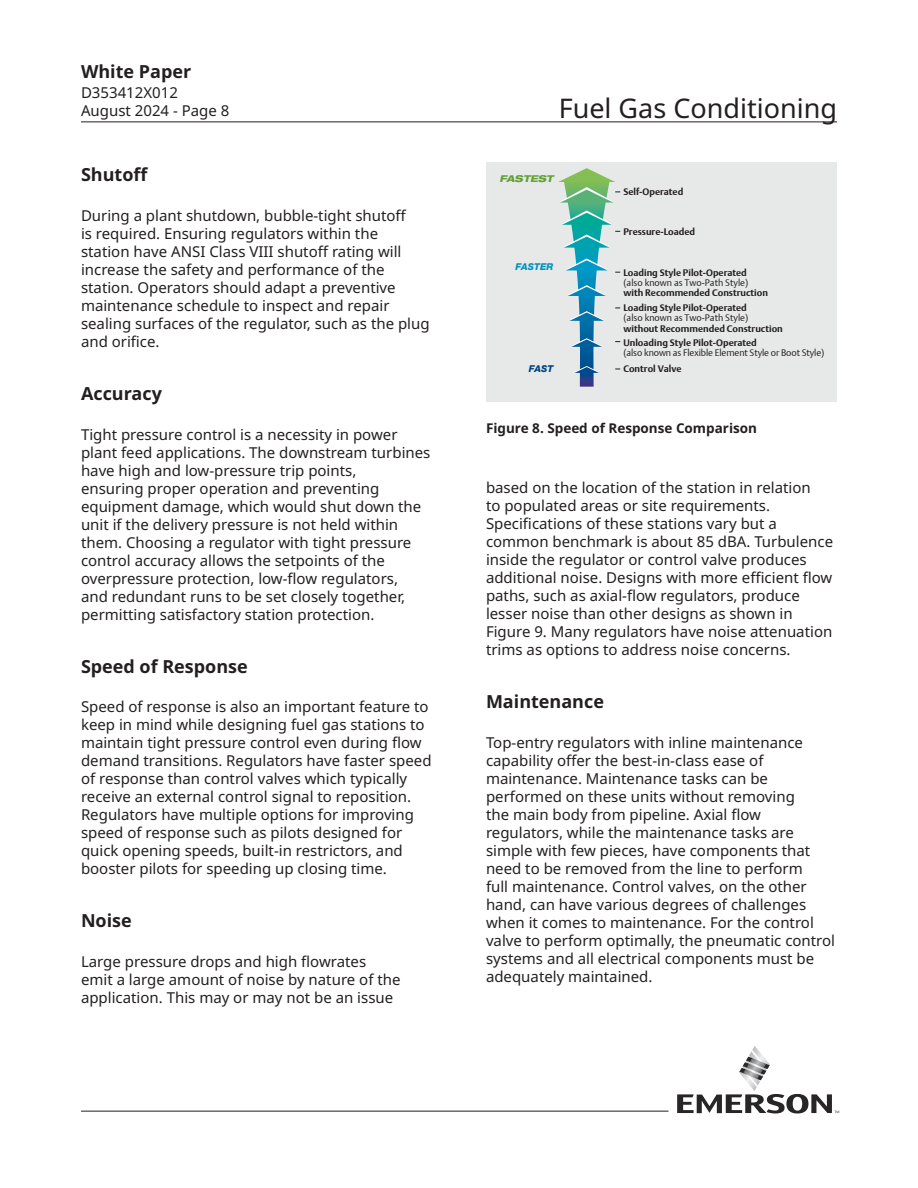
<style>
.page{position:relative;width:918px;height:1188px;background:#fff}
.page>*{position:absolute;margin:0;border:0;box-sizing:border-box;transform-origin:0 0}
.t1{font:27px "Noto Sans";color:#231f20}
.t2{font:700 18px "Noto Sans";color:#231f20}
.t3{font:15px/18px "Noto Sans";color:#231f20}
.t4{font:700 13.5px "Noto Sans";color:#231f20}
.t5{font:700 9.45px/15px "DTL Argo T";color:#231e1f}
.t6{font:9.45px "DTL Argo T Light";color:#231e1f}
.t7{font:italic 800 expanded 9.45px "Helvetica Neue LT Std";color:#63a13a}
.t8{font:italic 800 9.45px "Helvetica Neue LT Std";color:#0091bc}
.t9{font:italic 800 9.45px "Helvetica Neue LT Std";color:#004280}
</style>
<div class="page">
<svg style="left:677px;top:1046px;width:162px;height:67px"></svg>
<hr style="left:81px;top:1111px;width:588px;height:1px;background:#231f20">
<hr style="left:81px;top:122px;width:756px;height:1px;background:#231f20">
<div style="left:486px;top:162px;width:350px;height:240px;background:#e7e8e8"></div>
<svg style="left:558px;top:168px;width:62px;height:219px"></svg>
<p class="t2" style="left:81px;top:59px;width:112px">White Paper</p>
<p class="t3" style="left:81px;top:84px;width:150px">D353412X012<br>August 2024 - Page 8</p>
<h1 class="t1" style="left:559px;top:89px;width:280px">Fuel Gas Conditioning</h1>
<p class="t2" style="left:81px;top:162px;width:69px">Shutoff</p>
<p class="t3" style="left:81px;top:207px;width:350px">During a plant shutdown, bubble-tight shutoff<br>is required. Ensuring regulators within the station have ANSI Class VIII shutoff rating will increase the safety and performance of the station. Operators should adapt a preventive maintenance schedule to inspect and repair sealing surfaces of the regulator, such as the plug and orifice.</p>
<p class="t2" style="left:81px;top:381px;width:82px">Accuracy</p>
<p class="t3" style="left:81px;top:425px;width:351px">Tight pressure control is a necessity in power plant feed applications. The downstream turbines have high and low-pressure trip points,<br>ensuring proper operation and preventing equipment damage, which would shut down the unit if the delivery pressure is not held within them. Choosing a regulator with tight pressure control accuracy allows the setpoints of the overpressure protection, low-flow regulators,<br>and redundant runs to be set closely together, permitting satisfactory station protection.</p>
<p class="t2" style="left:81px;top:653px;width:168px">Speed of Response</p>
<p class="t3" style="left:81px;top:698px;width:352px">Speed of response is also an important feature to keep in mind while designing fuel gas stations to maintain tight pressure control even during flow demand transitions. Regulators have faster speed of response than control valves which typically receive an external control signal to reposition.<br>Regulators have multiple options for improving speed of response such as pilots designed for quick opening speeds, built-in restrictors, and booster pilots for speeding up closing time.</p>
<p class="t2" style="left:81px;top:908px;width:52px">Noise</p>
<p class="t3" style="left:81px;top:953px;width:321px">Large pressure drops and high flowrates emit a large amount of noise by nature of the application. This may or may not be an issue</p>
<p class="t7" style="left:499px;top:173px;width:56px">FASTEST</p>
<p class="t8" style="left:516px;top:261px;width:39px">FASTER</p>
<p class="t9" style="left:529px;top:363px;width:26px">FAST</p>
<p class="t5" style="left:623px;top:184px;width:61px">Self-Operated</p>
<p class="t5" style="left:623px;top:224px;width:73px">Pressure-Loaded</p>
<p class="t5" style="left:623px;top:265px;width:125px">Loading Style Pilot-Operated</p>
<p class="t6" style="left:623px;top:277px;width:126px">(also known as Two-Path Style)</p>
<p class="t5" style="left:623px;top:285px;width:146px">with Recommended Construction<br>Loading Style Pilot-Operated</p>
<p class="t6" style="left:623px;top:312px;width:126px">(also known as Two-Path Style)</p>
<p class="t5" style="left:623px;top:321px;width:161px;line-height:14px">without Recommended Construction<br>Unloading Style Pilot-Operated</p>
<p class="t6" style="left:623px;top:347px;width:202px">(also known as Flexible Element Style or Boot Style)</p>
<p class="t5" style="left:623px;top:361px;width:60px">Control Valve</p>
<p class="t4" style="left:486px;top:419px;width:273px">Figure 8. Speed of Response Comparison</p>
<p class="t3" style="left:486px;top:479px;width:349px">based on the location of the station in relation<br>to populated areas or site requirements.<br>Specifications of these stations vary but a common benchmark is about 85 dBA. Turbulence inside the regulator or control valve produces additional noise. Designs with more efficient flow paths, such as axial-flow regulators, produce lesser noise than other designs as shown in Figure 9. Many regulators have noise attenuation trims as options to address noise concerns.</p>
<p class="t2" style="left:486px;top:689px;width:120px">Maintenance</p>
<p class="t3" style="left:486px;top:734px;width:351px">Top-entry regulators with inline maintenance capability offer the best-in-class ease of maintenance. Maintenance tasks can be performed on these units without removing<br>the main body from pipeline. Axial flow regulators, while the maintenance tasks are simple with few pieces, have components that need to be removed from the line to perform<br>full maintenance. Control valves, on the other hand, can have various degrees of challenges when it comes to maintenance. For the control valve to perform optimally, the pneumatic control systems and all electrical components must be adequately maintained.</p>
</div>
